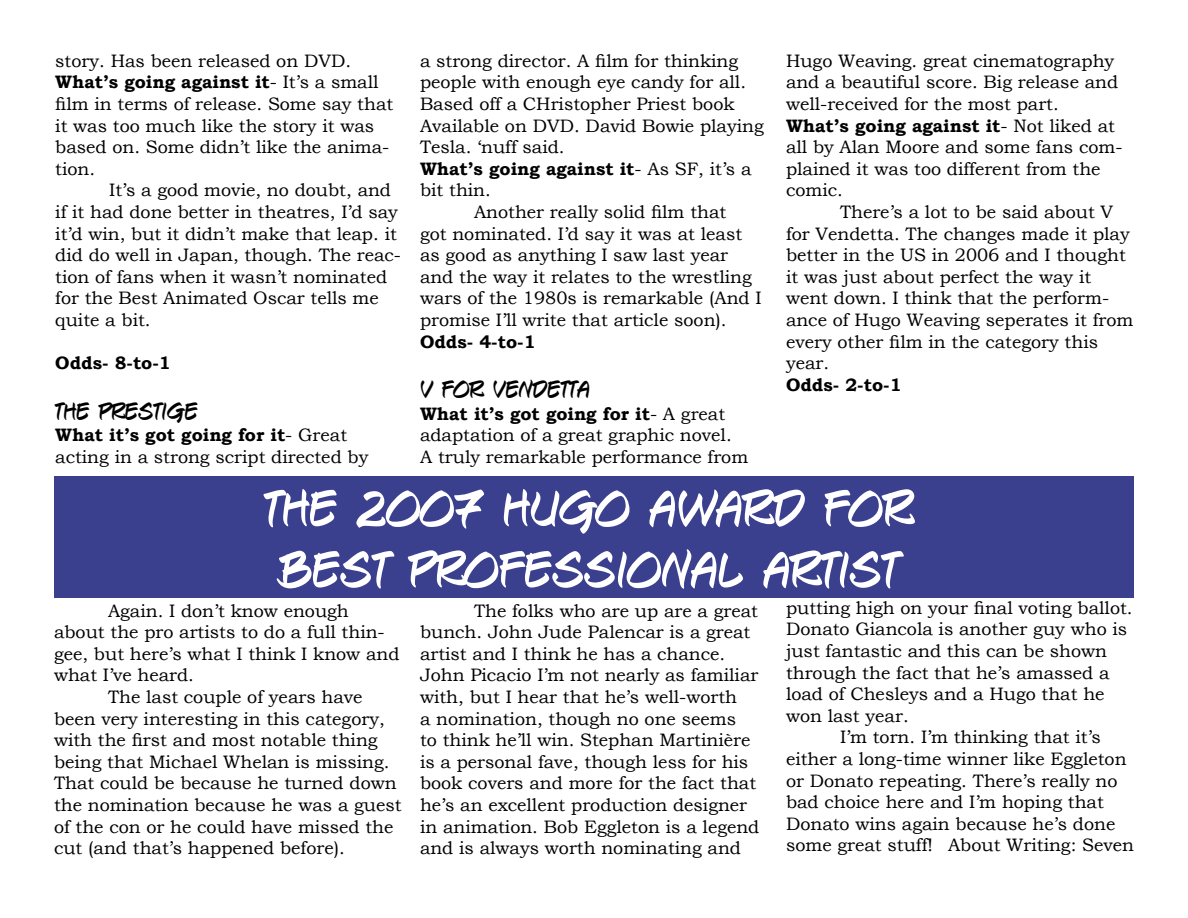
<style>
.page{position:relative;width:1188px;height:918px;background:#fff}
.page>*{position:absolute;margin:0;border:0;box-sizing:border-box;transform-origin:0 0}
.t1{font:51px/61.2px "Keelhauled BB";color:#fff}
.t2{font:24px "Keelhauled BB";color:#000}
.t3{font:18px/21.6px "Bookman Old Style";color:#000}
.t4{font:700 18px "Bookman Old Style";color:#000}
.s1{font-weight:700}
.s2{font-weight:400}
</style>
<div class="page">
<div style="left:54px;top:476px;width:1080px;height:121px;background:#3a408e"></div>
<p class="t3" style="left:55px;top:50px;width:340px">story. Has been released on DVD.<br><span class="s1">What’s going against it</span>- It’s a small film in terms of release. Some say that it was too much like the story it was based on. Some didn’t like the anima&shy;tion.</p>
<p class="t3" style="left:55px;top:179px;width:347px;text-indent:54px">It’s a good movie, no doubt, and if it had done better in theatres, I’d say it’d win, but it didn’t make that leap. it did do well in Japan, though. The reac&shy;tion of fans when it wasn’t nominated for the Best Animated Oscar tells me quite a bit.</p>
<p class="t4" style="left:55px;top:350px;width:117px">Odds- 8-to-1</p>
<h2 class="t2" style="left:55px;top:399px;width:144px">THE PRESTIGE</h2>
<p class="t3" style="left:55px;top:424px;width:315px"><span class="s1">What it’s got going for it</span>- Great acting in a strong script directed by</p>
<p class="t3" style="left:420px;top:50px;width:320px">a strong director. A film for thinking</p>
<p class="t3" style="left:420px;top:72px;width:328px">people with enough eye candy for all.</p>
<p class="t3" style="left:420px;top:93px;width:316px">Based off a CHristopher Priest book</p>
<p class="t3" style="left:420px;top:115px;width:345px">Available on DVD. David Bowie playing</p>
<p class="t3" style="left:420px;top:136px;width:146px">Tesla. ‘nuff said.</p>
<p class="t4" style="left:420px;top:156px;width:333px">What’s going against it<span class="s2">- As SF, it’s a</span></p>
<p class="t3" style="left:420px;top:180px;width:72px">bit thin.</p>
<p class="t3" style="left:474px;top:201px;width:254px">Another really solid film that</p>
<p class="t3" style="left:420px;top:223px;width:324px">got nominated. I’d say it was at least</p>
<p class="t3" style="left:420px;top:244px;width:310px">as good as anything I saw last year</p>
<p class="t3" style="left:420px;top:266px;width:333px">and the way it relates to the wrestling</p>
<p class="t3" style="left:420px;top:288px;width:343px">wars of the 1980s is remarkable (And I</p>
<p class="t3" style="left:420px;top:309px;width:308px">promise I’ll write that article soon).</p>
<p class="t4" style="left:420px;top:329px;width:117px">Odds- 4-to-1</p>
<h2 class="t2" style="left:420px;top:377px;width:171px">V FOR VENDETTA</h2>
<p class="t3" style="left:420px;top:403px;width:330px"><span class="s1">What it’s got going for it</span>- A great adaptation of a great graphic novel.<br>A truly remarkable performance from</p>
<p class="t3" style="left:786px;top:50px;width:338px">Hugo Weaving. great cinematography and a beautiful score. Big release and well-received for the most part.<br><span class="s1">What’s going against it</span>- Not liked at all by Alan Moore and some fans com&shy;plained it was too different from the comic.</p>
<p class="t3" style="left:786px;top:201px;width:349px;text-indent:54px">There’s a lot to be said about V for Vendetta. The changes made it play better in the US in 2006 and I thought it was just about perfect the way it went down. I think that the perform&shy;ance of Hugo Weaving seperates it from every other film in the category this year.</p>
<p class="t4" style="left:786px;top:372px;width:117px">Odds- 2-to-1</p>
<h1 class="t1" style="left:264px;top:478px;width:651px">THE 2007 HUGO AWARD FOR<br>BEST PROFESSIONAL ARTIST</h1>
<p class="t3" style="left:108px;top:600px;width:242px">Again. I don’t know enough</p>
<p class="t3" style="left:54px;top:621px;width:332px">about the pro artists to do a full thin-</p>
<p class="t3" style="left:54px;top:643px;width:347px">gee, but here’s what I think I know and</p>
<p class="t3" style="left:54px;top:665px;width:142px">what I’ve heard.</p>
<p class="t3" style="left:108px;top:686px;width:256px">The last couple of years have</p>
<p class="t3" style="left:54px;top:708px;width:332px">been very interesting in this category,</p>
<p class="t3" style="left:54px;top:729px;width:325px">with the first and most notable thing</p>
<p class="t3" style="left:54px;top:751px;width:337px">being that Michael Whelan is missing.</p>
<p class="t3" style="left:54px;top:773px;width:344px">That could be because he turned down</p>
<p class="t3" style="left:54px;top:794px;width:349px">the nomination because he was a guest</p>
<p class="t3" style="left:54px;top:816px;width:341px">of the con or he could have missed the</p>
<p class="t3" style="left:54px;top:837px;width:292px">cut (and that’s happened before).</p>
<p class="t3" style="left:420px;top:600px;width:341px;text-indent:54px">The folks who are up are a great bunch. John Jude Palencar is a great artist and I think he has a chance.<br>John Picacio I’m not nearly as familiar with, but I hear that he’s well-worth<br>a nomination, though no one seems<br>to think he’ll win. Stephan Martinière is a personal fave, though less for his book covers and more for the fact that he’s an excellent production designer in animation. Bob Eggleton is a legend and is always worth nominating and</p>
<p class="t3" style="left:786px;top:597px;width:348px">putting high on your final voting ballot.</p>
<p class="t3" style="left:786px;top:619px;width:343px">Donato Giancola is another guy who is</p>
<p class="t3" style="left:786px;top:640px;width:323px">just fantastic and this can be shown</p>
<p class="t3" style="left:786px;top:662px;width:325px">through the fact that he’s amassed a</p>
<p class="t3" style="left:786px;top:683px;width:320px">load of Chesleys and a Hugo that he</p>
<p class="t3" style="left:786px;top:705px;width:124px">won last year.</p>
<p class="t3" style="left:840px;top:727px;width:262px">I’m torn. I’m thinking that it’s</p>
<p class="t3" style="left:786px;top:748px;width:342px">either a long-time winner like Eggleton</p>
<p class="t3" style="left:786px;top:770px;width:333px">or Donato repeating. There’s really no</p>
<p class="t3" style="left:786px;top:791px;width:319px">bad choice here and I’m hoping that</p>
<p class="t3" style="left:786px;top:813px;width:331px">Donato wins again because he’s done</p>
<p class="t3" style="left:786px;top:835px;width:349px">some great stuff! About Writing: Seven</p>
</div>
